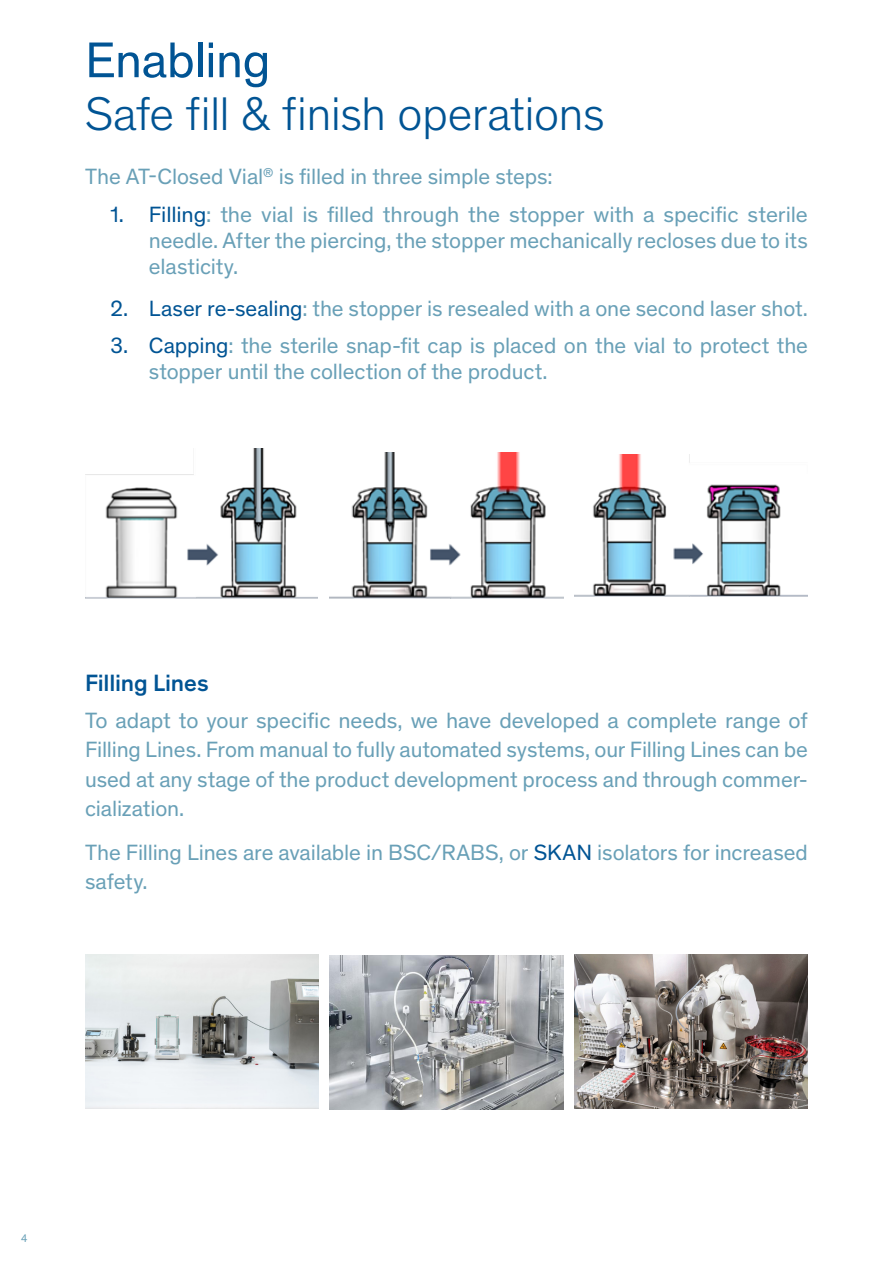
<style>
.page{position:relative;width:893px;height:1263px;background:#fff}
.page>*{position:absolute;margin:0;border:0;box-sizing:border-box;transform-origin:0 0}
.Kapiteltitel{font:51px "Theinhardt";letter-spacing:-.01em;color:#015494}
.Kapiteltitel-2{font:300 48px "Theinhardt";letter-spacing:-.015em;color:#015494}
.Subtitel{font:500 24px "Theinhardt";letter-spacing:-.01em;color:#015494}
.Zitat{font:22.5px/29.2px "Theinhardt";letter-spacing:-.005em;color:#69a0b7;text-align:justify}
.t1{font:11.25px "Theinhardt";color:#69a0b7}
.s1{color:#015494}
</style>
<div class="page">
<img style="left:574px;top:955px;width:234px;height:154px">
<img style="left:85px;top:955px;width:234px;height:154px">
<img style="left:330px;top:955px;width:233px;height:154px">
<img style="left:574px;top:454px;width:234px;height:142px">
<img style="left:85px;top:448px;width:232px;height:150px">
<img style="left:330px;top:453px;width:233px;height:146px">
<p class="Kapiteltitel" style="left:85px;top:24px;width:187px">Enabling</p>
<p class="Kapiteltitel-2" style="left:85px;top:80px;width:521px">Safe fill &amp; finish operations</p>
<p class="Zitat" style="left:85px;top:161px;width:469px">The AT-Closed Vial<sup>®</sup> is filled in three simple steps:</p>
<p class="Zitat" style="left:149px;top:200px;width:661px;line-height:26.2px;text-indent:-38px"><span class="s1">1. Filling</span>: the vial is filled through the stopper with a specific sterile needle. After the piercing, the stopper mechanically recloses due to its elasticity.</p>
<p class="Zitat" style="left:111px;top:292px;width:699px"><span class="s1">2. Laser re-sealing</span>: the stopper is resealed with a one second laser shot.</p>
<p class="Zitat" style="left:149px;top:331px;width:661px;line-height:26.2px;text-indent:-38px"><span class="s1">3. Capping</span>: the sterile snap-fit cap is placed on the vial to protect the stopper until the collection of the product.</p>
<p class="Subtitel" style="left:85px;top:665px;width:125px">Filling Lines</p>
<p class="Zitat" style="left:85px;top:705px;width:724px">To adapt to your specific needs, we have developed a complete range of Filling Lines. From manual to fully automated systems, our Filling Lines can be used at any stage of the product development process and through commer&shy;cialization.</p>
<p class="Zitat" style="left:85px;top:836px;width:724px">The Filling Lines are available in BSC/RABS, or <span class="s1">SKAN</span> isolators for increased safety.</p>
<p class="t1" style="left:21px;top:1230px;width:8px">4</p>
</div>
